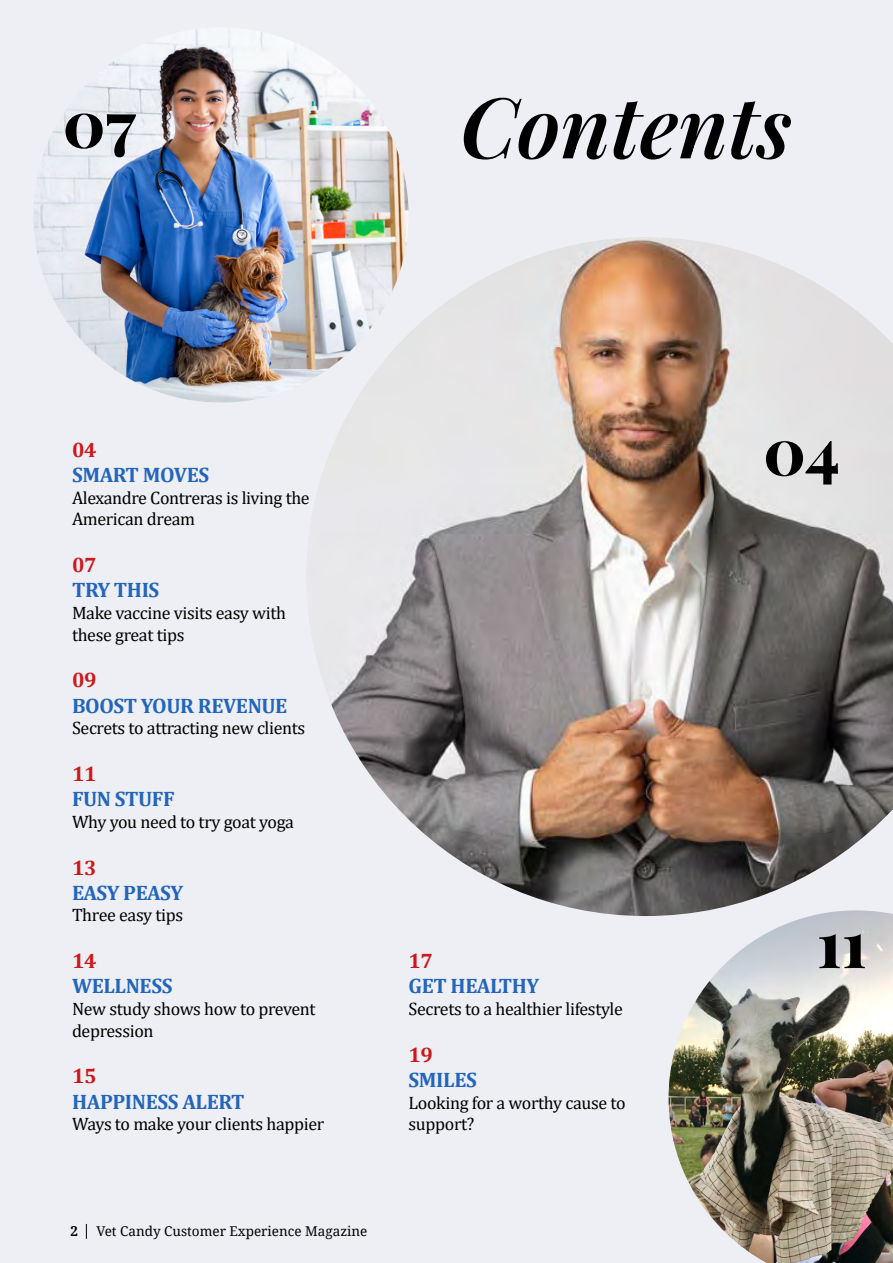
<style>
.page{position:relative;width:893px;height:1263px;background:#eeeff4}
.page>*{position:absolute;margin:0;border:0;box-sizing:border-box;transform-origin:0 0}
.t1{font:italic 600 84px "Playfair Display";color:#000}
.t2{font:800 64.5px "Playfair Display";color:#000}
.t3{font:700 21px "Cambria";letter-spacing:-.02em;color:#2365bb}
.t4{font:700 21px "Cambria";letter-spacing:-.02em;color:#cd171a}
.t5{font:18px/21.6px "Cambria";letter-spacing:-.02em;color:#000}
.t6{font:13.5px "Droid Serif";color:#000}
.t7{font:700 13.5px "Droid Serif";color:#000}
</style>
<div class="page">
<img style="left:307px;top:237px;width:586px;height:679px">
<img style="left:33px;top:27px;width:376px;height:376px;border-radius:188px">
<img style="left:668px;top:910px;width:225px;height:353px">
<svg style="left:86px;top:1224px;width:1px;height:15px"></svg>
<h2 class="t2" style="left:63px;top:78px;width:75px">07</h2>
<h1 class="t1" style="left:460px;top:67px;width:333px">Contents</h1>
<p class="t4" style="left:72px;top:437px;width:26px">04</p>
<p class="t3" style="left:72px;top:462px;width:139px">SMART MOVES</p>
<p class="t5" style="left:72px;top:486px;width:239px">Alexandre Contreras is living the<br>American dream</p>
<p class="t4" style="left:72px;top:552px;width:26px">07</p>
<p class="t3" style="left:72px;top:577px;width:89px">TRY THIS</p>
<p class="t5" style="left:72px;top:601px;width:216px">Make vaccine visits easy with these great tips</p>
<p class="t4" style="left:72px;top:667px;width:26px">09</p>
<p class="t3" style="left:72px;top:692px;width:217px">BOOST YOUR REVENUE</p>
<p class="t5" style="left:72px;top:717px;width:235px">Secrets to attracting new clients</p>
<p class="t4" style="left:72px;top:761px;width:26px">11</p>
<p class="t3" style="left:72px;top:786px;width:104px">FUN STUFF</p>
<p class="t5" style="left:72px;top:810px;width:223px">Why you need to try goat yoga</p>
<p class="t4" style="left:72px;top:854px;width:26px">13</p>
<p class="t3" style="left:72px;top:880px;width:113px">EASY PEASY</p>
<p class="t5" style="left:72px;top:904px;width:113px">Three easy tips</p>
<p class="t4" style="left:72px;top:948px;width:26px">14</p>
<p class="t3" style="left:72px;top:973px;width:102px">WELLNESS</p>
<p class="t5" style="left:72px;top:997px;width:245px">New study shows how to prevent depression</p>
<p class="t4" style="left:72px;top:1063px;width:26px">15</p>
<p class="t3" style="left:72px;top:1088px;width:174px">HAPPINESS ALERT</p>
<p class="t5" style="left:72px;top:1113px;width:254px">Ways to make your clients happier</p>
<p class="t7" style="left:71px;top:1223px;width:9px">2</p>
<p class="t6" style="left:96px;top:1223px;width:273px">Vet Candy Customer Experience Magazine</p>
<p class="t4" style="left:409px;top:948px;width:26px">17</p>
<p class="t3" style="left:409px;top:973px;width:132px">GET HEALTHY</p>
<p class="t5" style="left:409px;top:997px;width:216px">Secrets to a healthier lifestyle</p>
<p class="t4" style="left:409px;top:1042px;width:26px">19</p>
<p class="t3" style="left:409px;top:1067px;width:70px">SMILES</p>
<p class="t5" style="left:409px;top:1091px;width:219px">Looking for a worthy cause to support?</p>
<h2 class="t2" style="left:763px;top:406px;width:78px">04</h2>
<h2 class="t2" style="left:817px;top:898px;width:52px">11</h2>
</div>
